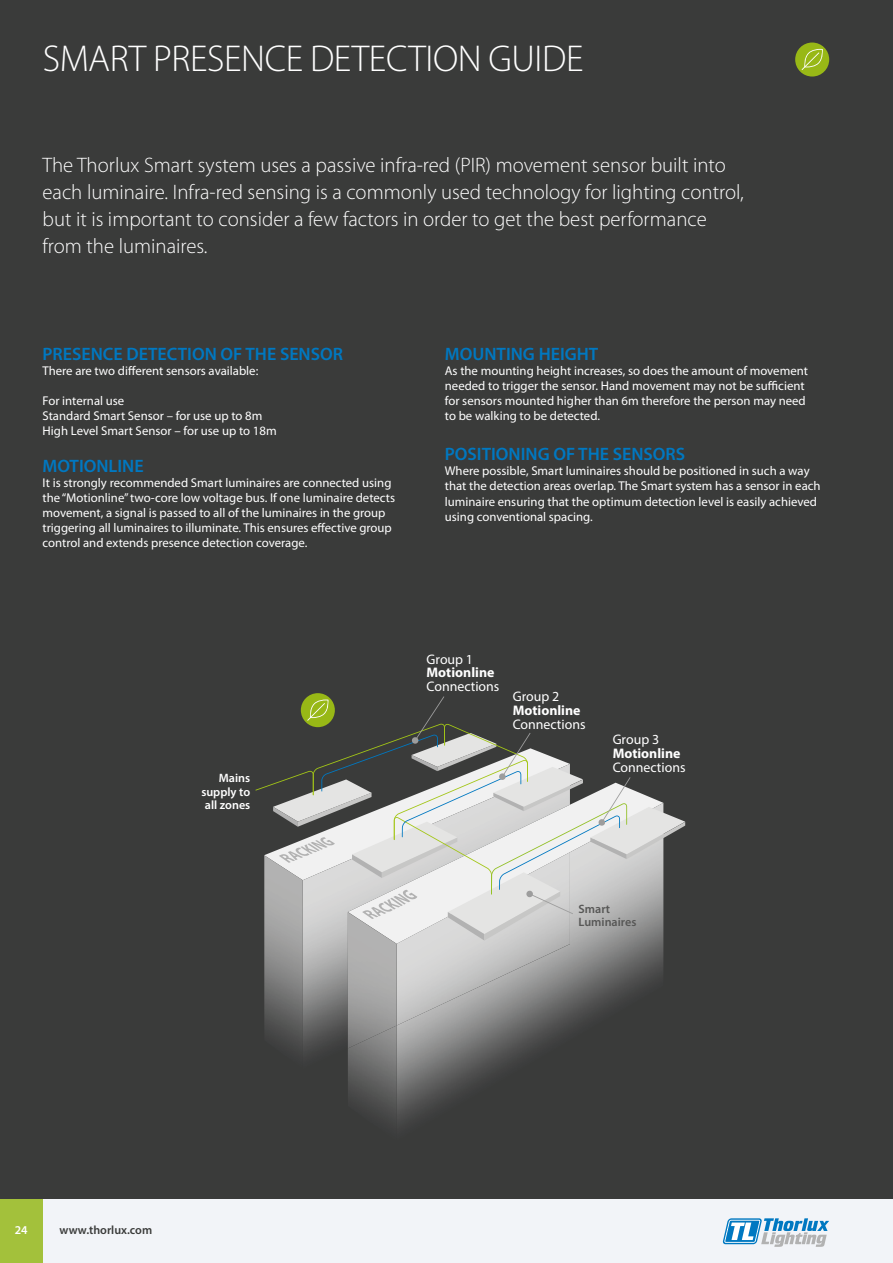
<style>
.page{position:relative;width:893px;height:1263px;background:#fff}
.page>*{position:absolute;margin:0;border:0;box-sizing:border-box;transform-origin:0 0}
.t1{font:300 37.5px "Myriad Pro";letter-spacing:-.01em;color:#fff}
.t2{font:300 21px/27px "Myriad Pro";color:#fff}
.t3{font:600 18px "Myriad Pro";color:#0078c1}
.t4{font:13.95px "Myriad Pro";color:#fff}
.t5{font:700 13.95px "Myriad Pro";color:#fff}
.t6{font:12.75px/15px "Myriad Pro";color:#fff}
.t7{font:600 12.15px/14px "Myriad Pro";color:#fff;text-align:justify}
.t8{font:600 12.15px/13px "Myriad Pro";color:#575756}
.t9{font:600 12px "Myriad Pro";color:#3a3b3a}
.t10{font:600 12px "Myriad Pro";color:#fff}
</style>
<div class="page">
<div style="left:0;top:0;width:893px;height:1209px;background:#3a3b3a"></div>
<img style="left:303px;top:940px;width:45px;height:115px">
<img style="left:264px;top:940px;width:39px;height:112px">
<img style="left:397px;top:944px;width:266px;height:182px">
<img style="left:397px;top:944px;width:173px;height:81px">
<svg style="left:397px;top:940px;width:266px;height:4px"></svg>
<img style="left:348px;top:1048px;width:49px;height:75px">
<img style="left:348px;top:940px;width:49px;height:108px">
<svg style="left:301px;top:693px;width:34px;height:34px"></svg>
<svg style="left:255px;top:696px;width:430px;height:244px"></svg>
<div style="left:795px;top:43px;width:34px;height:34px;background:#98b816;border-radius:50%"></div>
<svg style="left:801px;top:49px;width:22px;height:21px"></svg>
<div style="left:0;top:1199px;width:893px;height:64px;background:#f2f4f8"></div>
<svg style="left:723px;top:1218px;width:106px;height:29px"></svg>
<div style="left:0;top:1199px;width:43px;height:64px;background:#a3c13b"></div>
<h1 class="t1" style="left:43px;top:36px;width:542px">SMART PRESENCE DETECTION GUIDE</h1>
<p class="t2" style="left:43px;top:151px;width:703px">The Thorlux Smart system uses a passive infra-red (PIR) movement sensor built into each luminaire. Infra-red sensing is a commonly used technology for lighting control, but it is important to consider a few factors in order to get the best performance from the luminaires.</p>
<h3 class="t3" style="left:43px;top:343px;width:302px">PRESENCE DETECTION OF THE SENSOR</h3>
<p class="t6" style="left:43px;top:363px;width:217px">There are two different sensors available:</p>
<p class="t6" style="left:43px;top:393px;width:236px">For internal use<br>Standard Smart Sensor – for use up to 8m<br>High Level Smart Sensor – for use up to 18m</p>
<h3 class="t3" style="left:43px;top:454px;width:103px">MOTIONLINE</h3>
<p class="t6" style="left:43px;top:475px;width:354px">It is strongly recommended Smart luminaires are connected using the “Motionline” two-core low voltage bus. If one luminaire detects movement, a signal is passed to all of the luminaires in the group triggering all luminaires to illuminate. This ensures effective group control and extends presence detection coverage.</p>
<h3 class="t3" style="left:445px;top:343px;width:155px">MOUNTING HEIGHT</h3>
<p class="t6" style="left:445px;top:363px;width:365px">As the mounting height increases, so does the amount of movement needed to trigger the sensor. Hand movement may not be sufficient for sensors mounted higher than 6m therefore the person may need to be walking to be detected.</p>
<h3 class="t3" style="left:445px;top:442px;width:242px">POSITIONING OF THE SENSORS</h3>
<p class="t6" style="left:445px;top:463px;width:377px">Where possible, Smart luminaires should be positioned in such a way that the detection areas overlap. The Smart system has a sensor in each luminaire ensuring that the optimum detection level is easily achieved using conventional spacing.</p>
<p class="t7" style="left:201px;top:770px;width:51px;text-indent:18px">Mains supply to all zones</p>
<p class="t4" style="left:426px;top:650px;width:48px">Group 1</p>
<p class="t5" style="left:426px;top:664px;width:69px">Motionline</p>
<p class="t4" style="left:426px;top:678px;width:74px">Connections</p>
<p class="t4" style="left:513px;top:687px;width:48px">Group 2</p>
<p class="t5" style="left:513px;top:701px;width:69px">Motionline</p>
<p class="t4" style="left:513px;top:715px;width:74px">Connections</p>
<p class="t4" style="left:613px;top:731px;width:48px">Group 3</p>
<p class="t5" style="left:613px;top:744px;width:69px">Motionline</p>
<p class="t4" style="left:613px;top:759px;width:74px">Connections</p>
<p class="t8" style="left:579px;top:902px;width:60px">Smart<br>Luminaires</p>
<p class="t10" style="left:15px;top:1222px;width:14px">24</p>
<p class="t9" style="left:60px;top:1222px;width:94px">www.thorlux.com</p>
</div>
